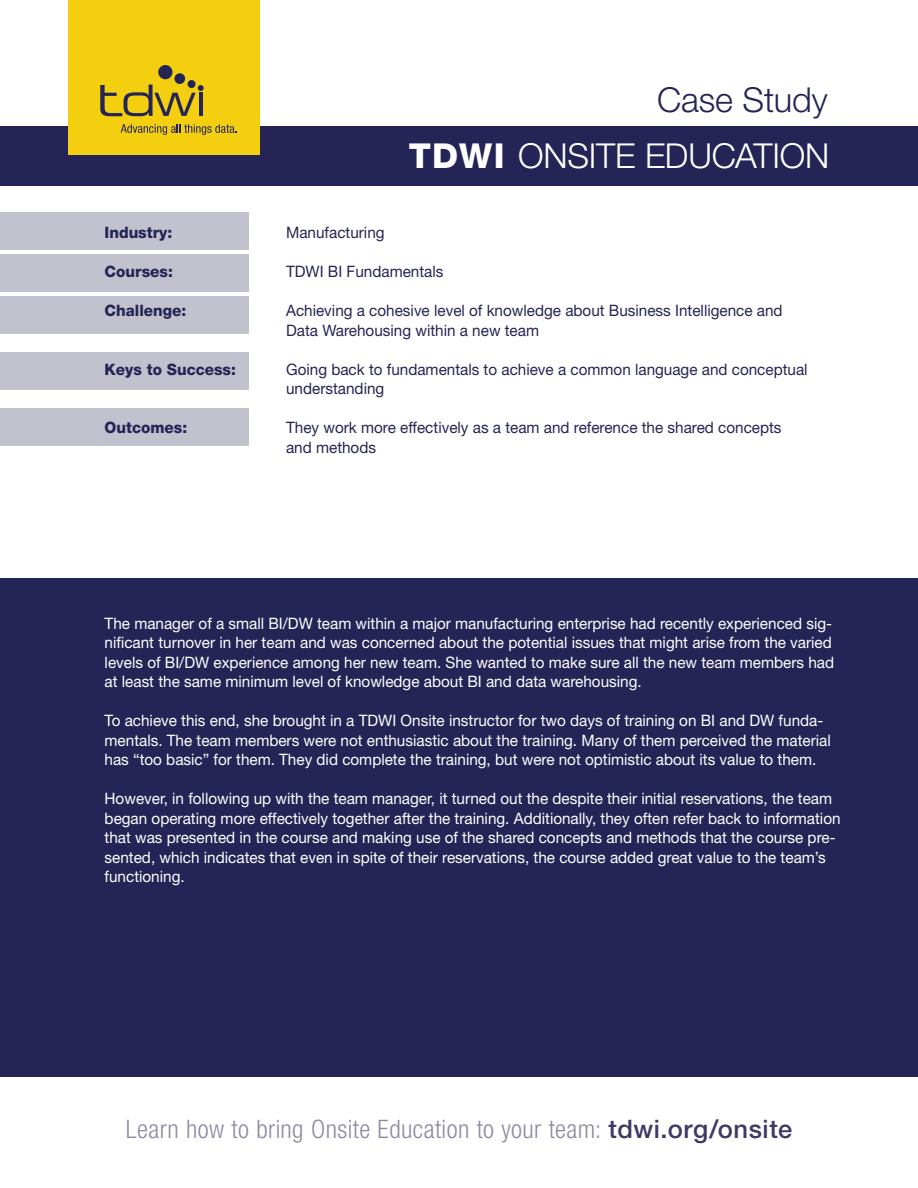
<style>
.page{position:relative;width:918px;height:1188px;background:#fff}
.page>*{position:absolute;margin:0;border:0;box-sizing:border-box;transform-origin:0 0}
.t1{font:300 34.35px "Helvetica Neue LT Std";letter-spacing:-.005em;color:#fff}
.t2{font:300 34.35px "Helvetica Neue LT Std";letter-spacing:-.005em;color:#242556}
.intro_body{font:300 condensed 25.5px "Helvetica Neue LT Std";letter-spacing:.015em;color:#9089a2}
.t3{font:15.75px/19.5px "Helvetica Neue LT Std";color:#fff}
.t4{font:15.75px/19.5px "Helvetica Neue LT Std";color:#242556}
.t5{font:800 15.75px "Helvetica Neue LT Std";color:#242556}
.s1{font-weight:800}
.s2{font-weight:500;font-stretch:normal;color:#3d3a65}
</style>
<div class="page">
<div style="left:0;top:126px;width:918px;height:60px;background:#242556"></div>
<div style="left:0;top:212px;width:249px;height:37px;background:#c2c2cf"></div>
<div style="left:0;top:254px;width:249px;height:38px;background:#c2c2cf"></div>
<div style="left:0;top:296px;width:249px;height:38px;background:#c2c2cf"></div>
<div style="left:0;top:352px;width:249px;height:38px;background:#c2c2cf"></div>
<div style="left:0;top:408px;width:249px;height:38px;background:#c2c2cf"></div>
<div style="left:0;top:578px;width:918px;height:499px;background:#242556"></div>
<div style="left:69px;top:0;width:191px;height:155px;background:#f3cf10"></div>
<svg style="left:100px;top:85px;width:104px;height:31px"></svg>
<div style="left:158px;top:65px;width:15px;height:14px;background:#242556;border-radius:50%"></div>
<div style="left:174px;top:73px;width:11px;height:11px;background:#242556;border-radius:50%"></div>
<div style="left:188px;top:80px;width:8px;height:8px;background:#242556;border-radius:50%"></div>
<svg style="left:121px;top:124px;width:116px;height:11px"></svg>
<p class="t2" style="left:657px;top:79px;width:172px">Case Study</p>
<p class="t1" style="left:409px;top:135px;width:422px"><span class="s1">TDWI</span> ONSITE EDUCATION</p>
<p class="t5" style="left:105px;top:223px;width:69px">Industry:</p>
<p class="t4" style="left:286px;top:222px;width:100px">Manufacturing</p>
<p class="t5" style="left:105px;top:262px;width:70px">Courses:</p>
<p class="t4" style="left:286px;top:261px;width:159px">TDWI BI Fundamentals</p>
<p class="t5" style="left:105px;top:301px;width:83px">Challenge:</p>
<p class="t4" style="left:286px;top:300px;width:498px">Achieving a cohesive level of knowledge about Business Intelligence and<br>Data Warehousing within a new team</p>
<p class="t5" style="left:105px;top:360px;width:133px">Keys to Success:</p>
<p class="t4" style="left:286px;top:359px;width:523px">Going back to fundamentals to achieve a common language and conceptual understanding</p>
<p class="t5" style="left:105px;top:418px;width:84px">Outcomes:</p>
<p class="t4" style="left:286px;top:417px;width:497px">They work more effectively as a team and reference the shared concepts and methods</p>
<p class="t3" style="left:105px;top:613px;width:731px">The manager of a small BI/DW team within a major manufacturing enterprise had recently experienced sig&shy;nificant turnover in her team and was concerned about the potential issues that might arise from the varied levels of BI/DW experience among her new team. She wanted to make sure all the new team members had at least the same minimum level of knowledge about BI and data warehousing.</p>
<p class="t3" style="left:105px;top:711px;width:728px">To achieve this end, she brought in a TDWI Onsite instructor for two days of training on BI and DW funda&shy;mentals. The team members were not enthusiastic about the training. Many of them perceived the material has “too basic” for them. They did complete the training, but were not optimistic about its value to them.</p>
<p class="t3" style="left:105px;top:789px;width:737px">However, in following up with the team manager, it turned out the despite their initial reservations, the team began operating more effectively together after the training. Additionally, they often refer back to information that was presented in the course and making use of the shared concepts and methods that the course pre&shy;sented, which indicates that even in spite of their reservations, the course added great value to the team’s functioning.</p>
<p class="intro_body" style="left:126px;top:1114px;width:668px">Learn how to bring Onsite Education to your team: <span class="s2">tdwi.org/onsite</span></p>
</div>
